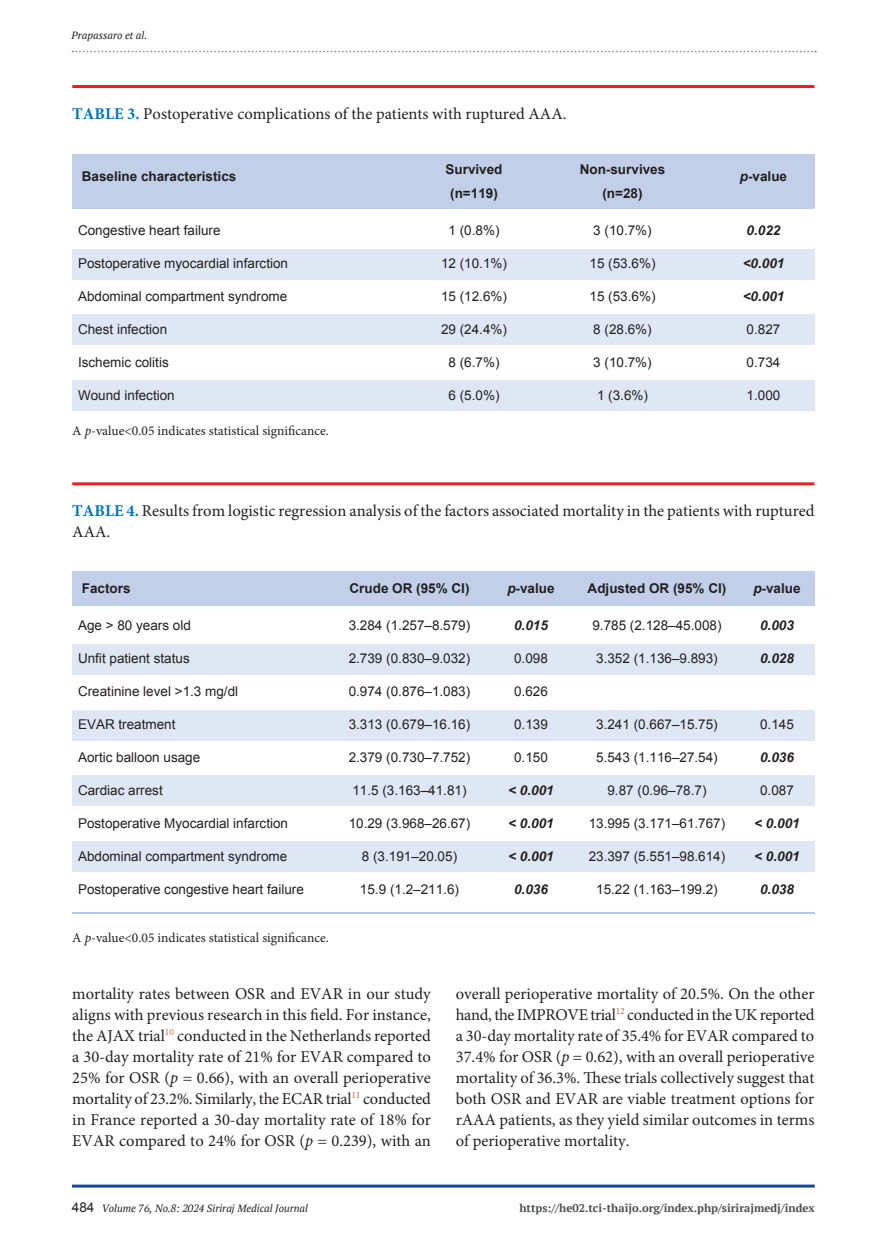
<style>
.page{position:relative;width:891px;height:1242px;background:#fff}
.page>*{position:absolute;margin:0;border:0;box-sizing:border-box;transform-origin:0 0}
.t1{font:16.5px/21px "Minion Pro";color:#231f20;text-align:justify}
.t2{font:13.5px "Arial";color:#231f20}
.t3{font:700 13.5px "Arial";color:#231f20}
.t4{font:13.5px "Minion Pro";color:#231f20}
.t5{font:italic 700 13.5px "Arial";color:#231f20}
.t6{font:700 11.25px "PT Serif";color:#4b4c4d}
.t7{font:italic 10.5px "PT Serif";color:#231f20}
.s1{font-weight:700;color:#0073bc}
.s2{font-style:italic}
.s3{font-family:"Arial";font-style:normal;font-size:13.5px}
</style>
<div class="page">
<svg style="left:72px;top:51px;width:744px;height:1px"></svg>
<hr style="left:72px;top:1185px;width:743px;height:3px;background:#1b4691">
<div style="left:72px;top:249px;width:742px;height:31px;background:#dfe7f4"></div>
<div style="left:72px;top:644px;width:742px;height:31px;background:#dfe7f4"></div>
<div style="left:72px;top:775px;width:742px;height:31px;background:#dfe7f4"></div>
<div style="left:72px;top:710px;width:742px;height:31px;background:#dfe7f4"></div>
<div style="left:72px;top:841px;width:742px;height:31px;background:#dfe7f4"></div>
<hr style="left:72px;top:912px;width:742px;height:1px;background:#b7c8e6">
<div style="left:72px;top:314px;width:742px;height:31px;background:#dfe7f4"></div>
<div style="left:72px;top:380px;width:742px;height:31px;background:#dfe7f4"></div>
<div style="left:72px;top:155px;width:742px;height:54px;background:#c1cfe9"></div>
<div style="left:72px;top:571px;width:742px;height:35px;background:#c1cfe9"></div>
<hr style="left:72px;top:85px;width:742px;height:3px;background:#ee1d23">
<hr style="left:72px;top:482px;width:742px;height:3px;background:#ee1d23">
<p class="t7" style="left:72px;top:29px;width:77px">Prapassaro et al.</p>
<p class="t1" style="left:72px;top:103px;width:496px"><span class="s1">TABLE 3.</span> Postoperative complications of the patients with ruptured AAA.</p>
<p class="t3" style="left:82px;top:167px;width:156px">Baseline characteristics</p>
<p class="t3" style="left:446px;top:160px;width:59px">Survived</p>
<p class="t3" style="left:580px;top:160px;width:87px">Non-survives</p>
<p class="t3" style="left:450px;top:184px;width:49px">(n=119)</p>
<p class="t3" style="left:602px;top:184px;width:42px">(n=28)</p>
<p class="t3" style="left:740px;top:167px;width:49px"><span class="s2">p</span>-value</p>
<p class="t2" style="left:78px;top:221px;width:144px">Congestive heart failure</p>
<p class="t2" style="left:449px;top:221px;width:53px">1 (0.8%)</p>
<p class="t2" style="left:593px;top:221px;width:60px">3 (10.7%)</p>
<p class="t5" style="left:747px;top:221px;width:35px">0.022</p>
<p class="t2" style="left:78px;top:254px;width:212px">Postoperative myocardial infarction</p>
<p class="t2" style="left:441px;top:254px;width:68px">12 (10.1%)</p>
<p class="t2" style="left:590px;top:254px;width:68px">15 (53.6%)</p>
<p class="t5" style="left:743px;top:254px;width:43px">&lt;0.001</p>
<p class="t2" style="left:78px;top:287px;width:211px">Abdominal compartment syndrome</p>
<p class="t2" style="left:441px;top:287px;width:68px">15 (12.6%)</p>
<p class="t2" style="left:590px;top:287px;width:68px">15 (53.6%)</p>
<p class="t5" style="left:743px;top:287px;width:43px">&lt;0.001</p>
<p class="t2" style="left:78px;top:320px;width:91px">Chest infection</p>
<p class="t2" style="left:441px;top:320px;width:68px">29 (24.4%)</p>
<p class="t2" style="left:593px;top:320px;width:60px">8 (28.6%)</p>
<p class="t2" style="left:747px;top:320px;width:35px">0.827</p>
<p class="t2" style="left:78px;top:353px;width:92px">Ischemic colitis</p>
<p class="t2" style="left:449px;top:353px;width:53px">8 (6.7%)</p>
<p class="t2" style="left:593px;top:353px;width:60px">3 (10.7%)</p>
<p class="t2" style="left:747px;top:353px;width:35px">0.734</p>
<p class="t2" style="left:78px;top:386px;width:98px">Wound infection</p>
<p class="t2" style="left:449px;top:386px;width:53px">6 (5.0%)</p>
<p class="t2" style="left:597px;top:386px;width:53px">1 (3.6%)</p>
<p class="t2" style="left:747px;top:386px;width:35px">1.000</p>
<p class="t4" style="left:72px;top:422px;width:258px">A <span class="s2">p</span>-value&lt;0.05 indicates statistical significance.</p>
<p class="t1" style="left:72px;top:501px;width:744px"><span class="s1">TABLE 4.</span> Results from logistic regression analysis of the factors associated mortality in the patients with ruptured<br>AAA.</p>
<p class="t3" style="left:82px;top:580px;width:50px">Factors</p>
<p class="t3" style="left:350px;top:580px;width:122px">Crude OR (95% CI)</p>
<p class="t3" style="left:507px;top:580px;width:49px"><span class="s2">p</span>-value</p>
<p class="t3" style="left:588px;top:580px;width:140px">Adjusted OR (95% CI)</p>
<p class="t3" style="left:753px;top:580px;width:49px"><span class="s2">p</span>-value</p>
<p class="t2" style="left:78px;top:617px;width:114px">Age &gt; 80 years old</p>
<p class="t2" style="left:349px;top:617px;width:123px">3.284 (1.257–8.579)</p>
<p class="t5" style="left:514px;top:617px;width:35px">0.015</p>
<p class="t2" style="left:592px;top:617px;width:131px">9.785 (2.128–45.008)</p>
<p class="t5" style="left:760px;top:617px;width:35px">0.003</p>
<p class="t2" style="left:78px;top:650px;width:113px">Unfit patient status</p>
<p class="t2" style="left:349px;top:650px;width:123px">2.739 (0.830–9.032)</p>
<p class="t2" style="left:514px;top:650px;width:35px">0.098</p>
<p class="t2" style="left:596px;top:650px;width:123px">3.352 (1.136–9.893)</p>
<p class="t5" style="left:760px;top:650px;width:35px">0.028</p>
<p class="t2" style="left:78px;top:683px;width:162px">Creatinine level &gt;1.3 mg/dl</p>
<p class="t2" style="left:349px;top:683px;width:123px">0.974 (0.876–1.083)</p>
<p class="t2" style="left:514px;top:683px;width:35px">0.626</p>
<p class="t2" style="left:78px;top:716px;width:99px">EVAR treatment</p>
<p class="t2" style="left:349px;top:716px;width:123px">3.313 (0.679–16.16)</p>
<p class="t2" style="left:514px;top:716px;width:35px">0.139</p>
<p class="t2" style="left:596px;top:716px;width:123px">3.241 (0.667–15.75)</p>
<p class="t2" style="left:760px;top:716px;width:35px">0.145</p>
<p class="t2" style="left:78px;top:749px;width:124px">Aortic balloon usage</p>
<p class="t2" style="left:349px;top:749px;width:123px">2.379 (0.730–7.752)</p>
<p class="t2" style="left:514px;top:749px;width:35px">0.150</p>
<p class="t2" style="left:596px;top:749px;width:123px">5.543 (1.116–27.54)</p>
<p class="t5" style="left:760px;top:749px;width:35px">0.036</p>
<p class="t2" style="left:78px;top:782px;width:86px">Cardiac arrest</p>
<p class="t2" style="left:352px;top:782px;width:116px">11.5 (3.163–41.81)</p>
<p class="t5" style="left:508px;top:782px;width:47px">&lt; 0.001</p>
<p class="t2" style="left:607px;top:782px;width:101px">9.87 (0.96–78.7)</p>
<p class="t2" style="left:760px;top:782px;width:35px">0.087</p>
<p class="t2" style="left:78px;top:815px;width:212px">Postoperative Myocardial infarction</p>
<p class="t2" style="left:349px;top:815px;width:123px">10.29 (3.968–26.67)</p>
<p class="t5" style="left:508px;top:815px;width:47px">&lt; 0.001</p>
<p class="t2" style="left:589px;top:815px;width:138px">13.995 (3.171–61.767)</p>
<p class="t5" style="left:754px;top:815px;width:47px">&lt; 0.001</p>
<p class="t2" style="left:78px;top:848px;width:211px">Abdominal compartment syndrome</p>
<p class="t2" style="left:362px;top:848px;width:97px">8 (3.191–20.05)</p>
<p class="t5" style="left:508px;top:848px;width:47px">&lt; 0.001</p>
<p class="t2" style="left:589px;top:848px;width:138px">23.397 (5.551–98.614)</p>
<p class="t5" style="left:754px;top:848px;width:47px">&lt; 0.001</p>
<p class="t2" style="left:78px;top:881px;width:227px">Postoperative congestive heart failure</p>
<p class="t2" style="left:360px;top:881px;width:101px">15.9 (1.2–211.6)</p>
<p class="t5" style="left:514px;top:881px;width:35px">0.036</p>
<p class="t2" style="left:596px;top:881px;width:123px">15.22 (1.163–199.2)</p>
<p class="t5" style="left:760px;top:881px;width:35px">0.038</p>
<p class="t4" style="left:72px;top:928px;width:258px">A <span class="s2">p</span>-value&lt;0.05 indicates statistical significance.</p>
<p class="t1" style="left:72px;top:983px;width:360px">mortality rates between OSR and EVAR in our study aligns with previous research in this field. For instance, the AJAX trial<sup>10</sup> conducted in the Netherlands reported a 30-day mortality rate of 21% for EVAR compared to 25% for OSR (<span class="s2">p</span> = 0.66), with an overall perioperative mortality of 23.2%. Similarly, the ECAR trial<sup>11</sup> conducted in France reported a 30-day mortality rate of 18% for EVAR compared to 24% for OSR (<span class="s2">p</span> = 0.239), with an</p>
<p class="t1" style="left:456px;top:983px;width:360px">overall perioperative mortality of 20.5%. On the other hand, the IMPROVE trial<sup>12</sup> conducted in the UK reported a 30-day mortality rate of 35.4% for EVAR compared to 37.4% for OSR (<span class="s2">p</span> = 0.62), with an overall perioperative mortality of 36.3%. These trials collectively suggest that both OSR and EVAR are viable treatment options for rAAA patients, as they yield similar outcomes in terms of perioperative mortality.</p>
<p class="t7" style="left:72px;top:1202px;width:238px"><span class="s3">484</span> Volume 76, No.8: 2024 Siriraj Medical Journal</p>
<p class="t6" style="left:519px;top:1201px;width:297px">https://he02.tci-thaijo.org/index.php/sirirajmedj/index</p>
</div>
